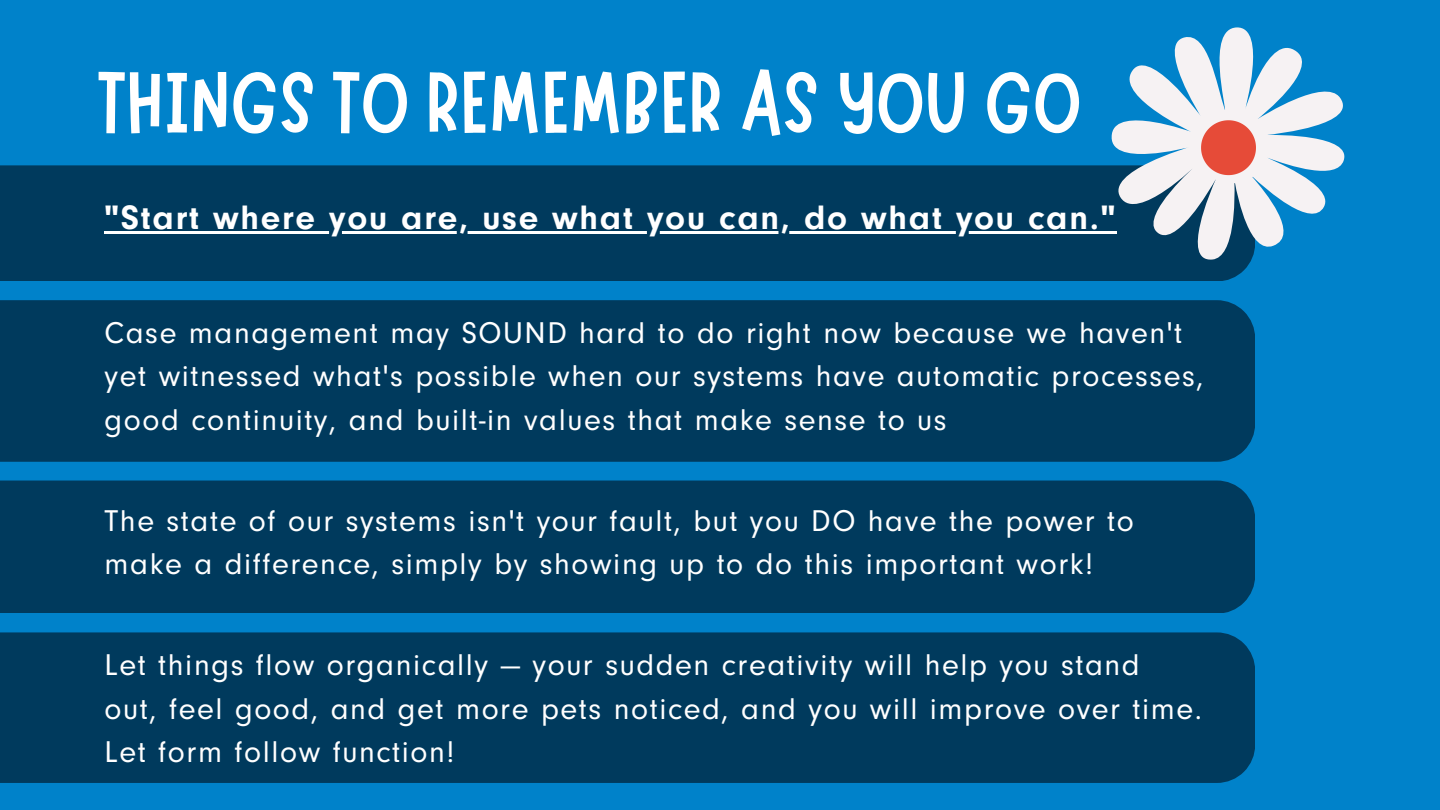
<style>
.page{position:relative;width:1440px;height:810px;background:#0082ca}
.page>*{position:absolute;margin:0;border:0;box-sizing:border-box;transform-origin:0 0}
.t1{font:88px "Marykate";color:#fff}
.t2{font:700 35.2px "Neuzeit Gro";letter-spacing:.05em;color:#fff}
.t3{font:31.1px/43.5px "Neuzeit Gro";letter-spacing:.05em;color:#fff}
</style>
<div class="page">
<div style="left:0;top:165px;width:1250px;height:116px;background:#003a5d"></div>
<div style="left:0;top:481px;width:1255px;height:132px;background:#003a5d"></div>
<div style="left:0;top:632px;width:1255px;height:151px;background:#003a5d"></div>
<div style="left:0;top:300px;width:1255px;height:162px;background:#003a5d"></div>
<svg style="left:1104px;top:27px;width:241px;height:235px;fill:#f1eff1"></svg>
<svg style="left:1201px;top:120px;width:55px;height:55px;background:#e96f60"></svg>
<hr style="left:105px;top:231px;width:1012px;height:3px;background:#fff">
<p class="t1" style="left:99px;top:45px;width:985px">THINGS TO REMEMBER AS YOU GO</p>
<p class="t2" style="left:105px;top:206px;width:1012px">"Start where you are, use what you can, do what you can."</p>
<p class="t3" style="left:105px;top:316px;width:1101px">Case management may SOUND hard to do right now because we haven't yet witnessed what's possible when our systems have automatic processes, good continuity, and built-in values that make sense to us</p>
<p class="t3" style="left:105px;top:504px;width:1031px">The state of our systems isn't your fault, but you DO have the power to make a difference, simply by showing up to do this important work!</p>
<p class="t3" style="left:105px;top:648px;width:1099px">Let things flow organically — your sudden creativity will help you stand<br>out, feel good, and get more pets noticed, and you will improve over time.<br>Let form follow function!</p>
</div>
